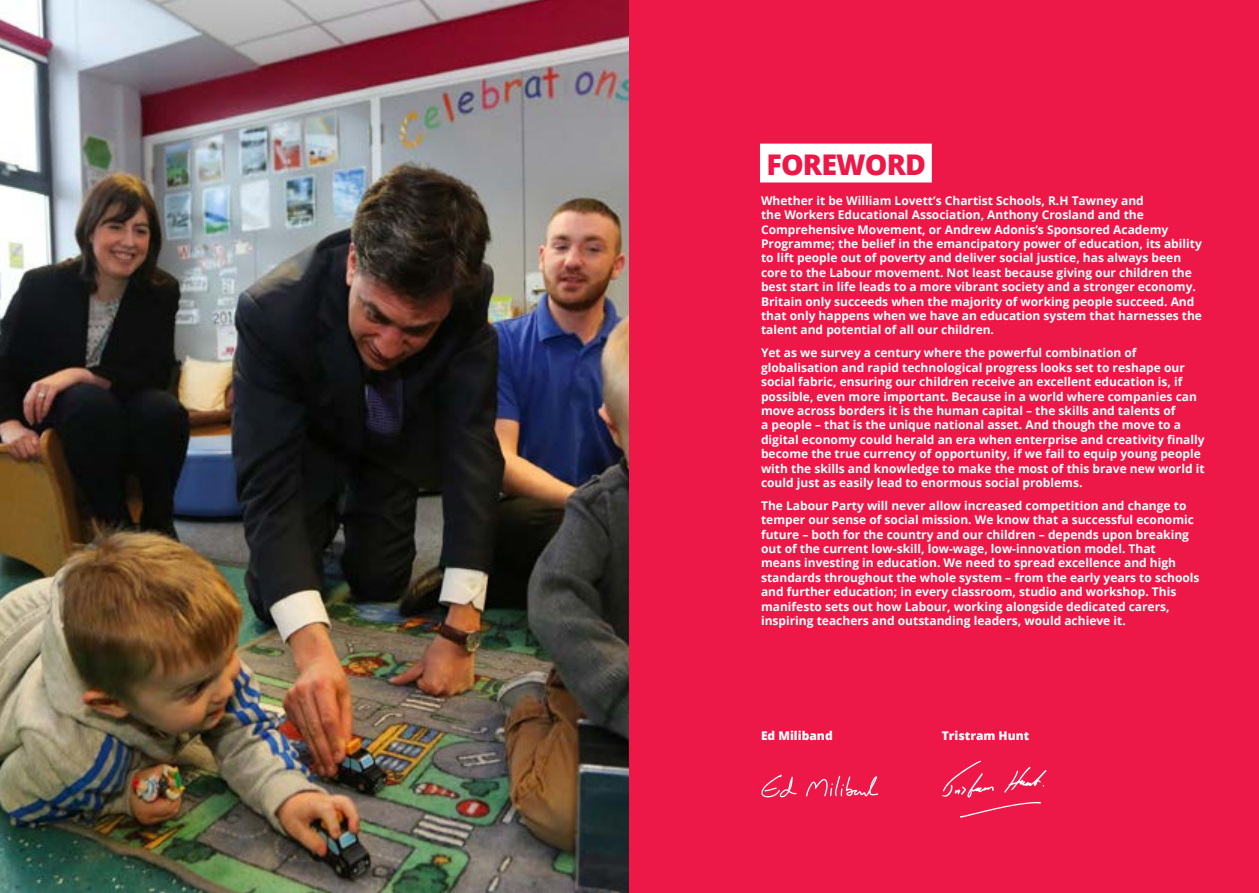
<style>
.page{position:relative;width:1259px;height:893px;background:#fff}
.page>*{position:absolute;margin:0;border:0;box-sizing:border-box;transform-origin:0 0}
.t1{font:800 28.5px "Open Sans";letter-spacing:-.03em;color:#ed1848}
.t2{font:700 12px/14.4px "Open Sans";color:#fff}
.t3{font:800 12px "Open Sans";color:#fff}
</style>
<div class="page">
<img style="left:0;top:0;width:629px;height:893px">
<div style="left:629px;top:0;width:630px;height:893px;background:#ed1848"></div>
<div style="left:760px;top:144px;width:172px;height:38px;background:#fff"></div>
<svg style="left:761px;top:774px;width:35px;height:23px"></svg>
<svg style="left:806px;top:776px;width:72px;height:20px"></svg>
<svg style="left:941px;top:761px;width:105px;height:57px"></svg>
<h1 class="t1" style="left:766px;top:143px;width:161px">Foreword</h1>
<p class="t2" style="left:761px;top:193px;width:442px">Whether it be William Lovett’s Chartist Schools, R.H Tawney and<br>the Workers Educational Association, Anthony Crosland and the Comprehensive Movement, or Andrew Adonis’s Sponsored Academy Programme; the belief in the emancipatory power of education, its ability to lift people out of poverty and deliver social justice, has always been core to the Labour movement. Not least because giving our children the best start in life leads to a more vibrant society and a stronger economy.<br>Britain only succeeds when the majority of working people succeed. And that only happens when we have an education system that harnesses the talent and potential of all our children.</p>
<p class="t2" style="left:761px;top:345px;width:445px">Yet as we survey a century where the powerful combination of globalisation and rapid technological progress looks set to reshape our social fabric, ensuring our children receive an excellent education is, if possible, even more important. Because in a world where companies can move across borders it is the human capital – the skills and talents of<br>a people – that is the unique national asset. And though the move to a digital economy could herald an era when enterprise and creativity finally become the true currency of opportunity, if we fail to equip young people with the skills and knowledge to make the most of this brave new world it could just as easily lead to enormous social problems.</p>
<p class="t2" style="left:761px;top:498px;width:440px">The Labour Party will never allow increased competition and change to temper our sense of social mission. We know that a successful economic future – both for the country and our children – depends upon breaking out of the current low-skill, low-wage, low-innovation model. That<br>means investing in education. We need to spread excellence and high standards throughout the whole system – from the early years to schools and further education; in every classroom, studio and workshop. This manifesto sets out how Labour, working alongside dedicated carers, inspiring teachers and outstanding leaders, would achieve it.</p>
<p class="t3" style="left:761px;top:726px;width:73px">Ed Miliband</p>
<p class="t3" style="left:942px;top:726px;width:89px">Tristram Hunt</p>
</div>
